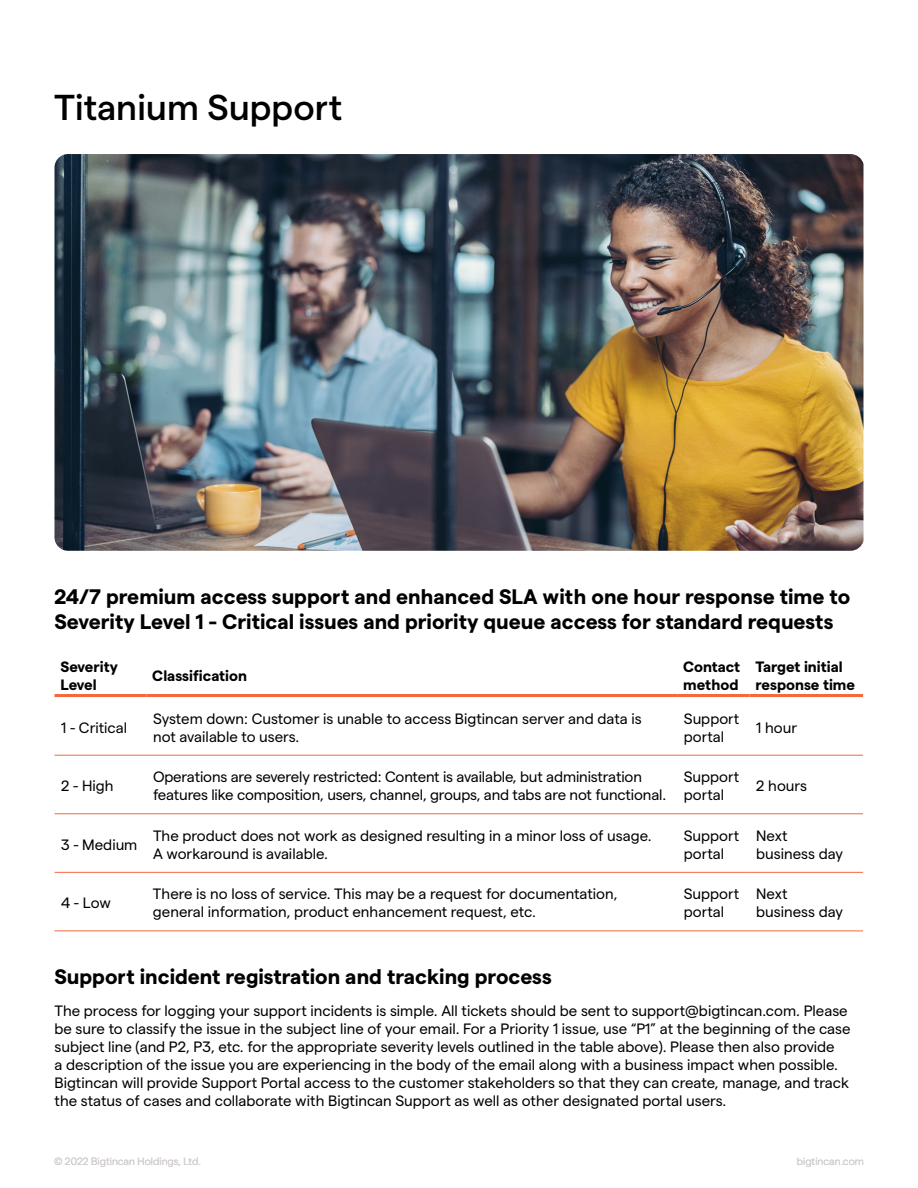
<style>
.page{position:relative;width:918px;height:1188px;background:#fff}
.page>*{position:absolute;margin:0;border:0;box-sizing:border-box;transform-origin:0 0}
.t1{font:500 36px "Matter";color:#000}
.t2{font:700 21px/25.2px "Matter";color:#000}
.t3{font:15px/18px "Matter";color:#000}
.t4{font:700 15px/18px "Matter";color:#000}
.t5{font:300 10.5px "Matter";color:#b3b3b3}
</style>
<div class="page">
<hr style="left:55px;top:694px;width:91px;height:3px;background:#f5673e">
<hr style="left:146px;top:694px;width:531px;height:3px;background:#f5673e">
<hr style="left:677px;top:694px;width:73px;height:3px;background:#f5673e">
<hr style="left:750px;top:694px;width:113px;height:3px;background:#f5673e">
<hr style="left:55px;top:872px;width:91px;height:1px;background:#f5673e">
<hr style="left:146px;top:872px;width:531px;height:1px;background:#f5673e">
<hr style="left:677px;top:872px;width:73px;height:1px;background:#f5673e">
<hr style="left:750px;top:872px;width:113px;height:1px;background:#f5673e">
<hr style="left:55px;top:931px;width:91px;height:1px;background:#f5673e">
<hr style="left:146px;top:931px;width:531px;height:1px;background:#f5673e">
<hr style="left:677px;top:931px;width:73px;height:1px;background:#f5673e">
<hr style="left:750px;top:931px;width:113px;height:1px;background:#f5673e">
<hr style="left:55px;top:755px;width:91px;height:1px;background:#f5673e">
<hr style="left:146px;top:755px;width:531px;height:1px;background:#f5673e">
<hr style="left:677px;top:755px;width:73px;height:1px;background:#f5673e">
<hr style="left:750px;top:755px;width:113px;height:1px;background:#f5673e">
<hr style="left:55px;top:813px;width:91px;height:1px;background:#f5673e">
<hr style="left:146px;top:813px;width:531px;height:1px;background:#f5673e">
<hr style="left:677px;top:813px;width:73px;height:1px;background:#f5673e">
<hr style="left:750px;top:813px;width:113px;height:1px;background:#f5673e">
<img style="left:55px;top:154px;width:808px;height:397px">
<h1 class="t1" style="left:54px;top:81px;width:290px">Titanium Support</h1>
<h2 class="t2" style="left:55px;top:582px;width:797px">24/7 premium access support and enhanced SLA with one hour response time to<br>Severity Level 1 - Critical issues and priority queue access for standard requests</h2>
<p class="t4" style="left:61px;top:656px;width:59px">Severity<br>Level</p>
<p class="t4" style="left:152px;top:665px;width:96px">Classification</p>
<p class="t4" style="left:683px;top:656px;width:58px">Contact method</p>
<p class="t4" style="left:756px;top:656px;width:101px">Target initial response time</p>
<p class="t3" style="left:61px;top:717px;width:67px">1 - Critical</p>
<p class="t3" style="left:153px;top:708px;width:490px">System down: Customer is unable to access Bigtincan server and data is not available to users.</p>
<p class="t3" style="left:684px;top:708px;width:57px">Support portal</p>
<p class="t3" style="left:756px;top:717px;width:42px">1 hour</p>
<p class="t3" style="left:61px;top:776px;width:54px">2 - High</p>
<p class="t3" style="left:153px;top:767px;width:515px">Operations are severely restricted: Content is available, but administration features like composition, users, channel, groups, and tabs are not functional.</p>
<p class="t3" style="left:684px;top:767px;width:57px">Support portal</p>
<p class="t3" style="left:756px;top:776px;width:52px">2 hours</p>
<p class="t3" style="left:61px;top:834px;width:78px">3 - Medium</p>
<p class="t3" style="left:153px;top:825px;width:500px">The product does not work as designed resulting in a minor loss of usage.<br>A workaround is available.</p>
<p class="t3" style="left:684px;top:825px;width:57px">Support portal</p>
<p class="t3" style="left:756px;top:825px;width:88px">Next business day</p>
<p class="t3" style="left:61px;top:893px;width:51px">4 - Low</p>
<p class="t3" style="left:153px;top:884px;width:466px">There is no loss of service. This may be a request for documentation, general information, product enhancement request, etc.</p>
<p class="t3" style="left:684px;top:884px;width:57px">Support portal</p>
<p class="t3" style="left:756px;top:884px;width:88px">Next business day</p>
<h2 class="t2" style="left:55px;top:962px;width:499px">Support incident registration and tracking process</h2>
<p class="t3" style="left:55px;top:1000px;width:798px">The process for logging your support incidents is simple. All tickets should be sent to support@bigtincan.com. Please be sure to classify the issue in the subject line of your email. For a Priority 1 issue, use “P1” at the beginning of the case subject line (and P2, P3, etc. for the appropriate severity levels outlined in the table above). Please then also provide<br>a description of the issue you are experiencing in the body of the email along with a business impact when possible.<br>Bigtincan will provide Support Portal access to the customer stakeholders so that they can create, manage, and track the status of cases and collaborate with Bigtincan Support as well as other designated portal users.</p>
<p class="t5" style="left:54px;top:1154px;width:149px">© 2022 Bigtincan Holdings, Ltd.</p>
<p class="t5" style="left:797px;top:1154px;width:69px">bigtincan.com</p>
</div>
